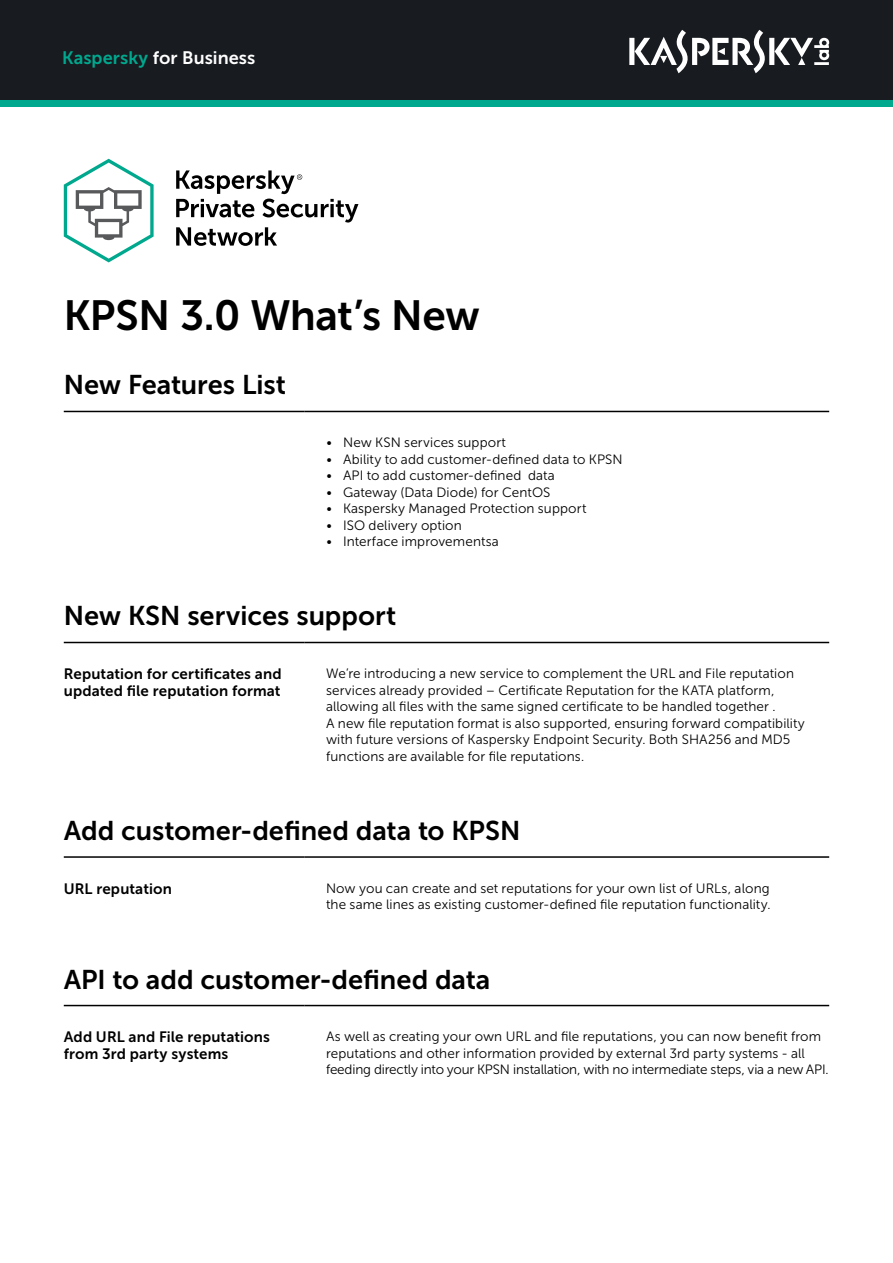
<style>
.page{position:relative;width:893px;height:1263px;background:#fff}
.page>*{position:absolute;margin:0;border:0;box-sizing:border-box;transform-origin:0 0}
.t1{font:42px "Museo Sans Cyrl 700";letter-spacing:-.01em;color:#000}
.t2{font:27px "Museo Sans Cyrl 700";color:#000}
.t3{font:18px "Museo Sans Cyrl 700";color:#fff}
.t4{font:15px/16.5px "Museo Sans Cyrl 700";letter-spacing:.01em;color:#000}
.t5{font:13.5px/16.5px "Museo Sans Cyrl 300";letter-spacing:.01em;color:#000}
.s1{color:#00a88e}
</style>
<div class="page">
<div style="left:0;top:0;width:893px;height:100px;background:#181b20"></div>
<div style="left:0;top:100px;width:893px;height:6px;background:#00a88e"></div>
<svg style="left:629px;top:30px;width:200px;height:43px"></svg>
<svg style="left:64px;top:159px;width:90px;height:103px"></svg>
<svg style="left:176px;top:170px;width:182px;height:76px"></svg>
<hr style="left:64px;top:411px;width:241px;height:1px;background:#000">
<hr style="left:305px;top:411px;width:524px;height:1px;background:#000">
<hr style="left:64px;top:642px;width:241px;height:1px;background:#000">
<hr style="left:305px;top:642px;width:524px;height:1px;background:#000">
<hr style="left:64px;top:856px;width:241px;height:2px;background:#000">
<hr style="left:305px;top:856px;width:524px;height:2px;background:#000">
<hr style="left:64px;top:1005px;width:241px;height:1px;background:#000">
<hr style="left:305px;top:1005px;width:524px;height:1px;background:#000">
<h3 class="t3" style="left:62px;top:48px;width:195px"><span class="s1">Kaspersky</span> for Business</h3>
<h1 class="t1" style="left:64px;top:292px;width:418px">KPSN 3.0 What’s New</h1>
<h2 class="t2" style="left:64px;top:370px;width:224px">New Features List</h2>
<p class="t5" style="left:326px;top:434px;width:182px">• New KSN services support</p>
<p class="t5" style="left:326px;top:451px;width:298px">• Ability to add customer-defined data to KPSN</p>
<p class="t5" style="left:326px;top:467px;width:230px">• API to add customer-defined data</p>
<p class="t5" style="left:326px;top:484px;width:226px">• Gateway (Data Diode) for CentOS</p>
<p class="t5" style="left:326px;top:500px;width:262px">• Kaspersky Managed Protection support</p>
<p class="t5" style="left:326px;top:517px;width:137px">• ISO delivery option</p>
<p class="t5" style="left:326px;top:533px;width:174px">• Interface improvementsa</p>
<h2 class="t2" style="left:64px;top:601px;width:334px">New KSN services support</h2>
<p class="t4" style="left:64px;top:666px;width:219px">Reputation for certificates and updated file reputation format</p>
<p class="t5" style="left:326px;top:665px;width:480px">We’re introducing a new service to complement the URL and File reputation services already provided – Certificate Reputation for the KATA platform, allowing all files with the same signed certificate to be handled together .<br>A new file reputation format is also supported, ensuring forward compatibility with future versions of Kaspersky Endpoint Security. Both SHA256 and MD5 functions are available for file reputations.</p>
<h2 class="t2" style="left:64px;top:816px;width:458px">Add customer-defined data to KPSN</h2>
<p class="t4" style="left:64px;top:880px;width:110px">URL reputation</p>
<p class="t5" style="left:326px;top:880px;width:446px">Now you can create and set reputations for your own list of URLs, along the same lines as existing customer-defined file reputation functionality.</p>
<h2 class="t2" style="left:64px;top:964px;width:428px">API to add customer-defined data</h2>
<p class="t4" style="left:64px;top:1029px;width:208px">Add URL and File reputations from 3rd party systems</p>
<p class="t5" style="left:326px;top:1028px;width:504px">As well as creating your own URL and file reputations, you can now benefit from reputations and other information provided by external 3rd party systems - all feeding directly into your KPSN installation, with no intermediate steps, via a new API.</p>
</div>
